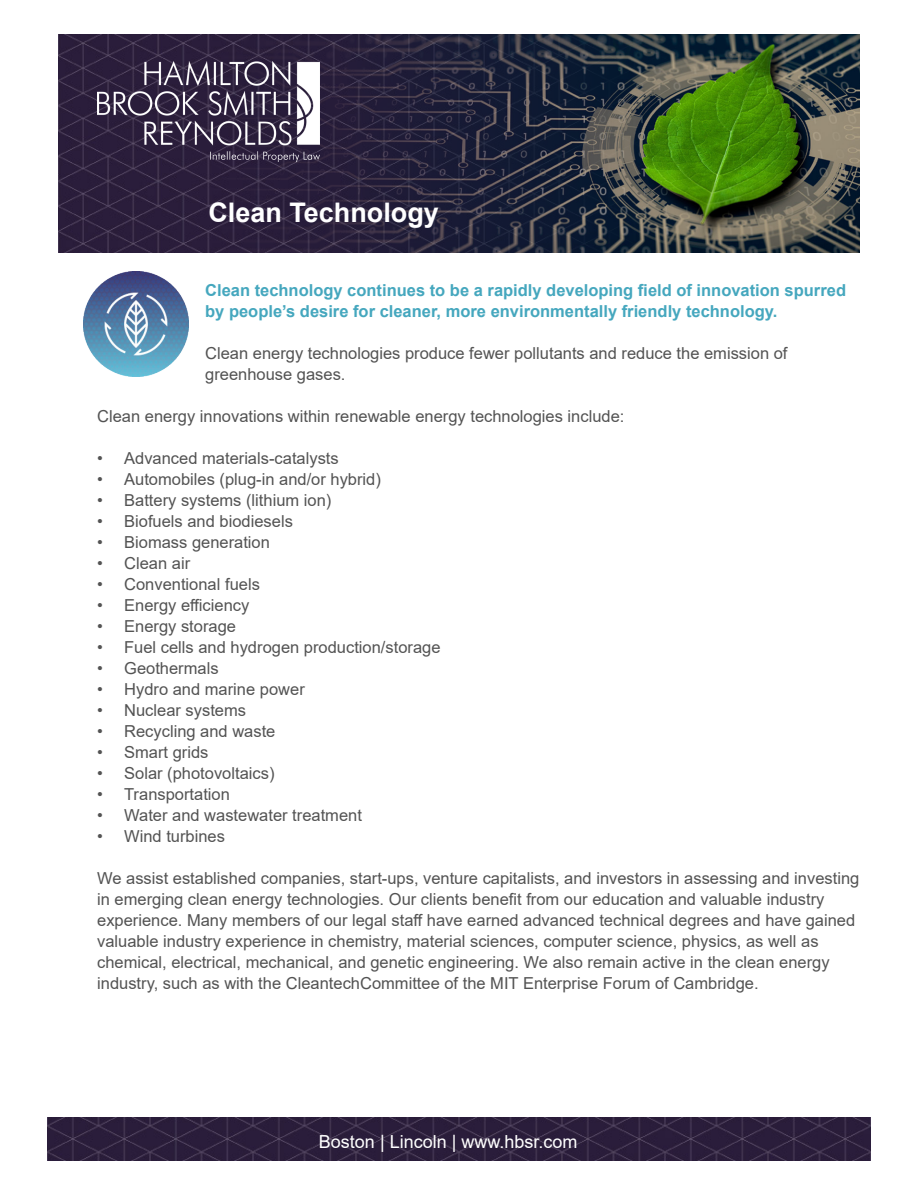
<style>
.page{position:relative;width:918px;height:1188px;background:#fff}
.page>*{position:absolute;margin:0;border:0;box-sizing:border-box;transform-origin:0 0}
.t1{font:700 27px "Arial";color:#fff}
.t2{font:18px "Arial";color:#fff}
.t3{font:16.5px/21px "Arial";color:#535353}
.t4{font:700 16.5px/21px "Arial";color:#45a7be}
</style>
<div class="page">
<img style="left:48px;top:1118px;width:822px;height:43px">
<img style="left:59px;top:35px;width:149px;height:218px">
<img style="left:83px;top:271px;width:106px;height:106px">
<img style="left:208px;top:35px;width:651px;height:218px">
<img style="left:97px;top:61px;width:223px;height:100px">
<p class="t1" style="left:208px;top:194px;width:232px">Clean Technology</p>
<p class="t4" style="left:205px;top:280px;width:642px">Clean technology continues to be a rapidly developing field of innovation spurred by people’s desire for cleaner, more environmentally friendly technology.</p>
<p class="t3" style="left:205px;top:342px;width:584px">Clean energy technologies produce fewer pollutants and reduce the emission of greenhouse gases.</p>
<p class="t3" style="left:97px;top:405px;width:529px">Clean energy innovations within renewable energy technologies include:</p>
<p class="t3" style="left:97px;top:447px;width:243px">• Advanced materials-catalysts</p>
<p class="t3" style="left:97px;top:468px;width:285px">• Automobiles (plug-in and/or hybrid)</p>
<p class="t3" style="left:97px;top:489px;width:236px">• Battery systems (lithium ion)</p>
<p class="t3" style="left:97px;top:510px;width:197px">• Biofuels and biodiesels</p>
<p class="t3" style="left:97px;top:531px;width:174px">• Biomass generation</p>
<p class="t3" style="left:97px;top:552px;width:95px">• Clean air</p>
<p class="t3" style="left:97px;top:573px;width:164px">• Conventional fuels</p>
<p class="t3" style="left:97px;top:594px;width:154px">• Energy efficiency</p>
<p class="t3" style="left:97px;top:615px;width:140px">• Energy storage</p>
<p class="t3" style="left:97px;top:636px;width:345px">• Fuel cells and hydrogen production/storage</p>
<p class="t3" style="left:97px;top:657px;width:123px">• Geothermals</p>
<p class="t3" style="left:97px;top:678px;width:209px">• Hydro and marine power</p>
<p class="t3" style="left:97px;top:699px;width:150px">• Nuclear systems</p>
<p class="t3" style="left:97px;top:720px;width:180px">• Recycling and waste</p>
<p class="t3" style="left:97px;top:741px;width:113px">• Smart grids</p>
<p class="t3" style="left:97px;top:762px;width:179px">• Solar (photovoltaics)</p>
<p class="t3" style="left:97px;top:783px;width:134px">• Transportation</p>
<p class="t3" style="left:97px;top:804px;width:266px">• Water and wastewater treatment</p>
<p class="t3" style="left:97px;top:825px;width:129px">• Wind turbines</p>
<p class="t3" style="left:97px;top:867px;width:764px">We assist established companies, start-ups, venture capitalists, and investors in assessing and investing in emerging clean energy technologies. Our clients benefit from our education and valuable industry experience. Many members of our legal staff have earned advanced technical degrees and have gained valuable industry experience in chemistry, material sciences, computer science, physics, as well as chemical, electrical, mechanical, and genetic engineering. We also remain active in the clean energy industry, such as with the CleantechCommittee of the MIT Enterprise Forum of Cambridge.</p>
<p class="t2" style="left:319px;top:1129px;width:260px">Boston | Lincoln | www.hbsr.com</p>
</div>
